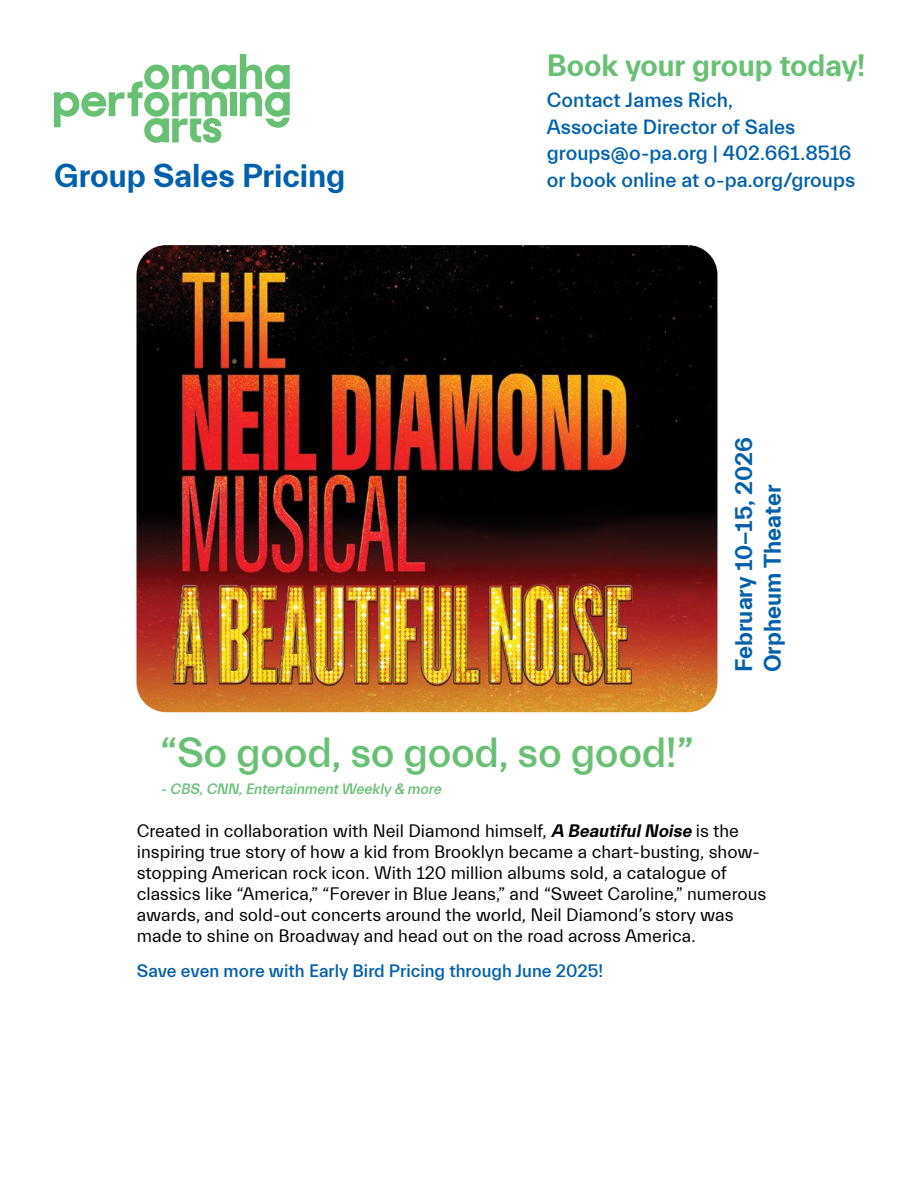
<style>
.page{position:relative;width:918px;height:1188px;background:#fff}
.page>*{position:absolute;margin:0;border:0;box-sizing:border-box;transform-origin:0 0}
.t1{font:500 42px "Everett";letter-spacing:-.01em;color:#68c075}
.t2{font:700 33px "Everett";letter-spacing:-.005em;color:#0060ac}
.t3{font:700 30.75px "Everett";letter-spacing:-.005em;color:#68c075}
.t4{font:700 24px/28.8px "Everett";color:#0060ac}
.t5{font:500 20.55px/26.7px "Everett";color:#0060ac}
.t6{font:18px/21px "Everett";color:#000}
.t7{font:500 18px "Everett";color:#0060ac}
.t8{font:italic 500 15px "Everett";color:#68c075}
.s1{font-weight:700;font-style:italic}
</style>
<div class="page">
<svg style="left:54px;top:54px;width:236px;height:89px"></svg>
<img style="left:136px;top:245px;width:581px;height:467px">
<h2 class="t2" style="left:54px;top:164px;width:293px">Group Sales Pricing</h2>
<h3 class="t3" style="left:547px;top:49px;width:320px">Book your group today!</h3>
<p class="t5" style="left:547px;top:88px;width:310px">Contact James Rich,<br>Associate Director of Sales groups@o-pa.org | 402.661.8516 or book online at o-pa.org/groups</p>
<h3 class="t4" style="left:730px;top:672px;width:237px;rotate:-90deg">February 10-15, 2026<br>Orpheum Theater</h3>
<h1 class="t1" style="left:160px;top:738px;width:535px">“So good, so good, so good!”</h1>
<p class="t8" style="left:160px;top:784px;width:285px">- CBS,CNN,Entertainment Weekly &amp; more</p>
<p class="t6" style="left:137px;top:822px;width:631px">Created in collaboration with Neil Diamond himself, <span class="s1">A Beautiful Noise</span> is the inspiring true story of how a kid from Brooklyn became a chart-busting, show&shy;stopping American rock icon. With 120 million albums sold, a catalogue of classics like “America,” “Forever in Blue Jeans,” and “Sweet Caroline,” numerous awards, and sold-out concerts around the world, Neil Diamond’s story was made to shine on Broadway and head out on the road across America.</p>
<p class="t7" style="left:137px;top:964px;width:468px">Save even more with Early Bird Pricing through June 2025!</p>
</div>
